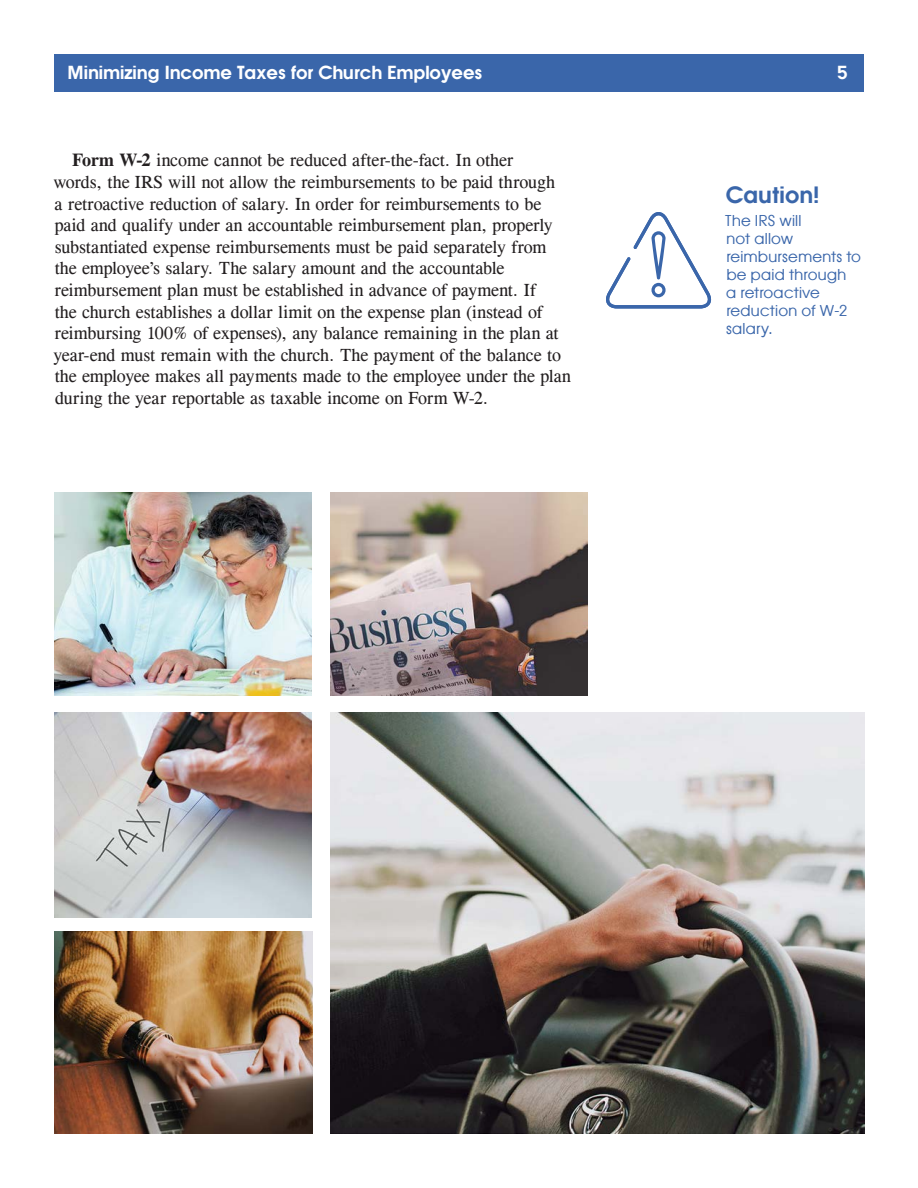
<style>
.page{position:relative;width:918px;height:1188px;background:#fff}
.page>*{position:absolute;margin:0;border:0;box-sizing:border-box;transform-origin:0 0}
.Pull_Quote_Head{font:600 22.5px "Atlanta";letter-spacing:.01em;color:#3a66aa}
.text{font:18px/21.6px "CG Times";letter-spacing:-.005em;color:#231f20}
.t1{font:600 18px "Atlanta";color:#fff}
.Pull_Quote{font:15px/18px "Atlanta";letter-spacing:.01em;color:#3a66aa}
.s1{font-weight:700}
</style>
<div class="page">
<div style="left:54px;top:54px;width:810px;height:37px;background:#3a66aa"></div>
<svg style="left:606px;top:212px;width:106px;height:96px"></svg>
<img style="left:54px;top:931px;width:258px;height:203px">
<img style="left:54px;top:493px;width:258px;height:203px">
<img style="left:330px;top:493px;width:258px;height:202px">
<img style="left:54px;top:713px;width:258px;height:205px">
<img style="left:330px;top:713px;width:534px;height:421px">
<p class="t1" style="left:68px;top:60px;width:417px">Minimizing Income Taxes for Church Employees</p>
<p class="t1" style="left:837px;top:60px;width:12px">5</p>
<p class="text" style="left:53px;top:150px;width:519px;text-indent:19px"><span class="s1">Form W-2</span> income cannot be reduced after-the-fact. In other<br>words, the IRS will not allow the reimbursements to be paid through<br>a retroactive reduction of salary. In order for reimbursements to be paid and qualify under an accountable reimbursement plan, properly substantiated expense reimbursements must be paid separately from the employee’s salary. The salary amount and the accountable reimbursement plan must be established in advance of payment. If<br>the church establishes a dollar limit on the expense plan (instead of reimbursing 100% of expenses), any balance remaining in the plan at year-end must remain with the church. The payment of the balance to the employee makes all payments made to the employee under the plan during the year reportable as taxable income on Form W-2.</p>
<p class="Pull_Quote_Head" style="left:726px;top:179px;width:95px">Caution!</p>
<p class="Pull_Quote" style="left:725px;top:211px;width:137px">The IRS will<br>not allow reimbursements to be paid through<br>a retroactive reduction of W-2 salary.</p>
</div>
